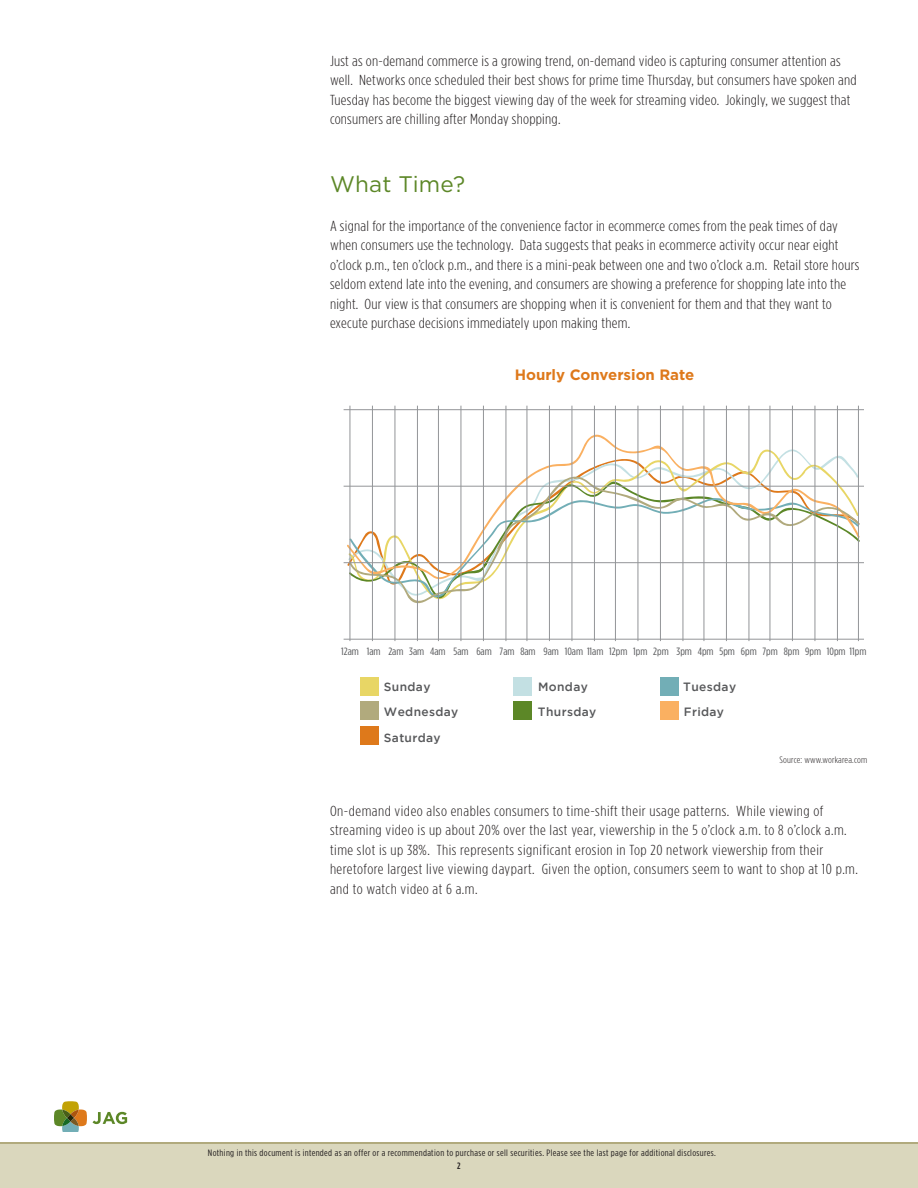
<style>
.page{position:relative;width:918px;height:1188px;background:#fff}
.page>*{position:absolute;margin:0;border:0;box-sizing:border-box;transform-origin:0 0}
.Body_2{font:22.5px "Gotham";letter-spacing:.01em;color:#5c8727}
.t1{font:700 15px "Gotham";color:#de791b}
.Body_2-2{font:300 14.55px/19.5px "Gotham Condensed";letter-spacing:.015em;color:#231f20;scale:1.14 1}
.t2{font:500 12px "Gotham";letter-spacing:.03em;color:#57585a}
.t3{font:10.5px "Gotham Condensed";color:#57585a;scale:1.14 1}
.t4{font:9.3px "Gotham Condensed";letter-spacing:.035em;color:#231f20;scale:1.14 1}
.t5{font:300 9.3px "Gotham Condensed";letter-spacing:.015em;color:#231f20;scale:1.14 1}
.t6{font:500 9.3px "Gotham Condensed";color:#231f20;scale:1.14 1}
</style>
<div class="page">
<div style="left:0;top:1142px;width:918px;height:36px;background:#b1aa7d"></div>
<div style="left:0;top:1144px;width:918px;height:44px;background:#dad7bd"></div>
<svg style="left:54px;top:1101px;width:33px;height:30px"></svg>
<svg style="left:93px;top:1112px;width:34px;height:12px"></svg>
<svg style="left:346px;top:432px;width:510px;height:134px"></svg>
<svg style="left:349px;top:473px;width:511px;height:133px"></svg>
<div style="left:360px;top:677px;width:19px;height:18px;background:#e8d665"></div>
<div style="left:360px;top:701px;width:19px;height:18px;background:#b1aa7d"></div>
<div style="left:360px;top:726px;width:19px;height:19px;background:#de791b"></div>
<div style="left:513px;top:677px;width:19px;height:18px;background:#c3e0e3"></div>
<div style="left:513px;top:701px;width:19px;height:18px;background:#5c8727"></div>
<div style="left:660px;top:677px;width:19px;height:18px;background:#72aeb6"></div>
<div style="left:660px;top:701px;width:19px;height:18px;background:#fab061"></div>
<hr style="left:350px;top:406px;width:1px;height:235px;background:#939598">
<hr style="left:372px;top:406px;width:1px;height:235px;background:#939598">
<hr style="left:395px;top:406px;width:1px;height:235px;background:#939598">
<hr style="left:417px;top:406px;width:1px;height:235px;background:#939598">
<hr style="left:438px;top:406px;width:1px;height:235px;background:#939598">
<hr style="left:461px;top:406px;width:1px;height:235px;background:#939598">
<hr style="left:483px;top:406px;width:1px;height:235px;background:#939598">
<hr style="left:506px;top:406px;width:1px;height:235px;background:#939598">
<hr style="left:527px;top:406px;width:1px;height:235px;background:#939598">
<hr style="left:549px;top:406px;width:1px;height:235px;background:#939598">
<hr style="left:572px;top:406px;width:1px;height:235px;background:#939598">
<hr style="left:594px;top:406px;width:1px;height:235px;background:#939598">
<hr style="left:615px;top:406px;width:1px;height:235px;background:#939598">
<hr style="left:638px;top:406px;width:1px;height:235px;background:#939598">
<hr style="left:660px;top:406px;width:1px;height:235px;background:#939598">
<hr style="left:683px;top:406px;width:1px;height:235px;background:#939598">
<hr style="left:704px;top:406px;width:1px;height:235px;background:#939598">
<hr style="left:726px;top:406px;width:1px;height:235px;background:#939598">
<hr style="left:749px;top:406px;width:1px;height:235px;background:#939598">
<hr style="left:770px;top:406px;width:1px;height:235px;background:#939598">
<hr style="left:792px;top:406px;width:1px;height:235px;background:#939598">
<hr style="left:815px;top:406px;width:1px;height:235px;background:#939598">
<hr style="left:837px;top:406px;width:1px;height:235px;background:#939598">
<hr style="left:858px;top:406px;width:1px;height:235px;background:#939598">
<hr style="left:344px;top:409px;width:520px;height:1px;background:#939598">
<hr style="left:344px;top:486px;width:520px;height:1px;background:#939598">
<hr style="left:344px;top:562px;width:520px;height:1px;background:#939598">
<hr style="left:344px;top:639px;width:520px;height:1px;background:#939598">
<p class="Body_2-2" style="left:330px;top:51px;width:464px">Just as on-demand commerce is a growing trend, on-demand video is capturing consumer attention as well. Networks once scheduled their best shows for prime time Thursday, but consumers have spoken and Tuesday has become the biggest viewing day of the week for streaming video. Jokingly, we suggest that consumers are chilling after Monday shopping.</p>
<p class="Body_2" style="left:330px;top:171px;width:137px">What Time?</p>
<p class="Body_2-2" style="left:330px;top:216px;width:466px">A signal for the importance of the convenience factor in ecommerce comes from the peak times of day when consumers use the technology. Data suggests that peaks in ecommerce activity occur near eight o’clock p.m., ten o’clock p.m., and there is a mini-peak between one and two o’clock a.m. Retail store hours seldom extend late into the evening, and consumers are showing a preference for shopping late into the night. Our view is that consumers are shopping when it is convenient for them and that they want to execute purchase decisions immediately upon making them.</p>
<p class="t1" style="left:515px;top:364px;width:181px">Hourly Conversion Rate</p>
<p class="t3" style="left:341px;top:645px;width:462px">12am 1am 2am 3am 4am 5am 6am 7am 8am 9am 10am 11am 12pm 1pm 2pm 3pm 4pm 5pm 6pm 7pm 8pm 9pm 10pm 11pm</p>
<p class="t2" style="left:384px;top:680px;width:48px">Sunday</p>
<p class="t2" style="left:538px;top:680px;width:51px">Monday</p>
<p class="t2" style="left:683px;top:680px;width:54px">Tuesday</p>
<p class="t2" style="left:384px;top:705px;width:76px">Wednesday</p>
<p class="t2" style="left:538px;top:705px;width:60px">Thursday</p>
<p class="t2" style="left:684px;top:705px;width:42px">Friday</p>
<p class="t2" style="left:384px;top:731px;width:58px">Saturday</p>
<p class="t5" style="left:779px;top:755px;width:79px">Source: www.workarea.com</p>
<p class="Body_2-2" style="left:330px;top:801px;width:465px">On-demand video also enables consumers to time-shift their usage patterns. While viewing of streaming video is up about 20% over the last year, viewership in the 5 o’clock a.m. to 8 o’clock a.m. time slot is up 38%. This represents significant erosion in Top 20 network viewership from their heretofore largest live viewing daypart. Given the option, consumers seem to want to shop at 10 p.m. and to watch video at 6 a.m.</p>
<p class="t4" style="left:208px;top:1148px;width:447px">Nothing in this document is intended as an offer or a recommendation to purchase or sell securities. Please see the last page for additional disclosures.</p>
<p class="t6" style="left:457px;top:1161px;width:4px">2</p>
</div>
